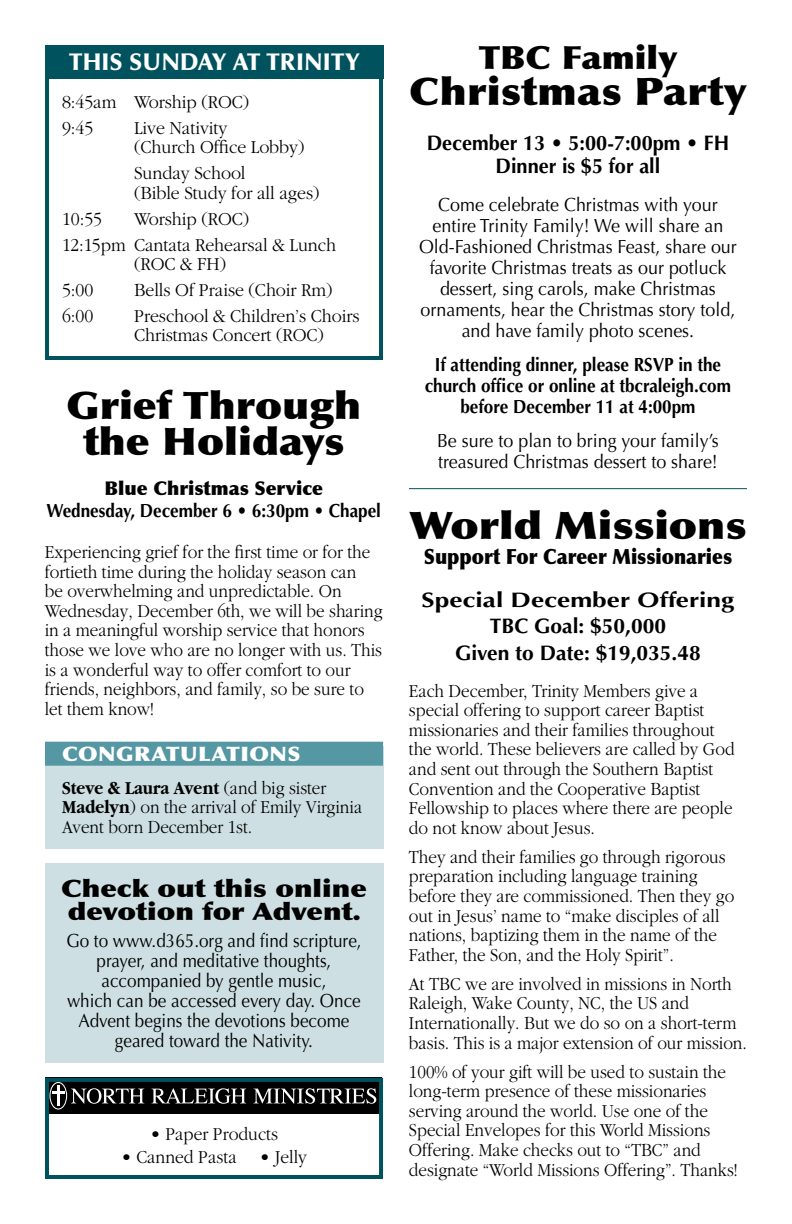
<style>
.page{position:relative;width:792px;height:1224px;background:#fff}
.page>*{position:absolute;margin:0;border:0;box-sizing:border-box;transform-origin:0 0}
.t1{font:900 38px/36px "Optima";color:#000;text-align:center;scale:1.1 1}
.t2{font:900 38px "Optima";color:#000;scale:1.15 1}
.t3{font:900 32px "Optima";color:#000;scale:1.1 1}
.t4{font:900 24px/23px "Optima";color:#000;scale:1.2 1}
.t5{font:900 24px "Optima";letter-spacing:.005em;color:#fff}
.t6{font:700 21px/26.4px "Optima";color:#000;text-align:center;scale:1.25 1}
.t7{font:700 21px/23px "Optima";color:#000;text-align:center;scale:.95 1}
.t8{font:900 21px "Optima";color:#000;scale:.9 1}
.t9{font:900 20px "Optima";letter-spacing:-.005em;color:#fff;scale:1.1 1}
.t10{font:300 19px/19.6px "Garamond";color:#000;scale:.9 1}
.t11{font:19px/21px "Optima";color:#000;text-align:center;scale:.94 1}
.t12{font:300 19px/19.2px "Garamond";color:#000;scale:.94 1}
.t13{font:19px/20px "Optima";color:#000;text-align:center;scale:.9 1}
.t14{font:700 19px/21px "Optima";color:#000;text-align:center;scale:.9 1}
.t15{font:300 19px "Garamond";color:#000;scale:.92 1}
.t16{font:900 19px "Optima";color:#000}
.s1{font-weight:700}
</style>
<div class="page">
<div style="left:45px;top:45px;width:338px;height:315px;border:4px solid #00535e"></div>
<div style="left:46px;top:45px;width:337px;height:33px;background:#00535e"></div>
<div style="left:45px;top:1078px;width:337px;height:36px;background:#000"></div>
<svg style="left:71px;top:1088px;width:73px;height:16px"></svg>
<svg style="left:152px;top:1088px;width:94px;height:16px"></svg>
<svg style="left:253px;top:1088px;width:123px;height:16px"></svg>
<div style="left:49px;top:1082px;width:18px;height:28px;border:1px solid #fff;border-radius:50%"></div>
<hr style="left:57px;top:1086px;width:3px;height:20px;background:#fff">
<svg style="left:52px;top:1091px;width:12px;height:3px"></svg>
<div style="left:45px;top:1078px;width:338px;height:101px;border:4px solid #00535e"></div>
<hr style="left:409px;top:488px;width:338px;height:1px;background:#00535e">
<div style="left:45px;top:746px;width:338px;height:102px;background:#cddfe2"></div>
<div style="left:45px;top:742px;width:338px;height:24px;background:#5597a2"></div>
<div style="left:45px;top:863px;width:338px;height:200px;background:#cddfe2"></div>
<p class="t5" style="left:69px;top:48px;width:292px">THIS SUNDAY AT TRINITY</p>
<p class="t12" style="left:62px;top:89px;width:201px;line-height:26.2px">8:45am Worship (ROC)<br>9:45</p>
<p class="t12" style="left:134px;top:119px;width:183px">Live Nativity<br>(Church Office Lobby)</p>
<p class="t12" style="left:134px;top:164px;width:199px">Sunday School<br>(Bible Study for all ages)</p>
<p class="t12" style="left:62px;top:206px;width:293px;line-height:26.2px;text-indent:72px">Worship (ROC)<br>12:15pm Cantata Rehearsal &amp; Lunch</p>
<p class="t12" style="left:134px;top:255px;width:99px">(ROC &amp; FH)</p>
<p class="t12" style="left:62px;top:281px;width:35px">5:00</p>
<p class="t12" style="left:134px;top:281px;width:212px">Bells Of Praise (Choir Rm)</p>
<p class="t12" style="left:62px;top:307px;width:35px">6:00</p>
<p class="t12" style="left:134px;top:307px;width:241px">Preschool &amp; Children’s Choirs<br>Christmas Concert (ROC)</p>
<p class="t12" style="left:62px;top:209px;width:44px">10:55</p>
<h1 class="t1" style="left:66px;top:388px;width:270px">Grief Through the Holidays</h1>
<p class="t16" style="left:104px;top:477px;width:220px">Blue Christmas Service</p>
<p class="t14" style="left:47px;top:500px;width:373px">Wednesday, December 6 • 6:30pm • Chapel</p>
<p class="t10" style="left:45px;top:542px;width:377px">Experiencing grief for the first time or for the fortieth time during the holiday season can<br>be overwhelming and unpredictable. On Wednesday, December 6th, we will be sharing in a meaningful worship service that honors those we love who are no longer with us. This is a wonderful way to offer comfort to our friends, neighbors, and family, so be sure to let them know!</p>
<p class="t9" style="left:62px;top:742px;width:32px">Congr</p>
<p class="t9" style="left:151px;top:742px;width:28px">atul</p>
<p class="t9" style="left:211px;top:742px;width:51px">ations</p>
<p class="t10" style="left:62px;top:778px;width:335px"><span class="s1">Steve &amp; Laura Avent</span> (and big sister<br><span class="s1">Madelyn</span>) on the arrival of Emily Virginia<br>Avent born December 1st.</p>
<p class="t4" style="left:61px;top:877px;width:257px">Check out this online devotion for Advent.</p>
<p class="t13" style="left:66px;top:931px;width:330px">Go to www.d365.org and find scripture, prayer, and meditative thoughts, accompanied by gentle music,<br>which can be accessed every day. Once Advent begins the devotions become geared toward the Nativity.</p>
<p class="t15" style="left:150px;top:1124px;width:141px">• Paper Products</p>
<p class="t15" style="left:121px;top:1146px;width:204px">• Canned Pasta • Jelly</p>
<h2 class="t3" style="left:479px;top:39px;width:182px">TBC Family</h2>
<h1 class="t1" style="left:409px;top:74px;width:308px">Christmas Party</h1>
<p class="t7" style="left:427px;top:132px;width:320px">December 13 • 5:00-7:00pm • FH<br>Dinner is $5 for all</p>
<p class="t11" style="left:419px;top:195px;width:340px">Come celebrate Christmas with your entire Trinity Family! We will share an Old-Fashioned Christmas Feast, share our favorite Christmas treats as our potluck dessert, sing carols, make Christmas ornaments, hear the Christmas story told, and have family photo scenes.</p>
<p class="t14" style="left:425px;top:354px;width:342px">If attending dinner, please RSVP in the church office or online at tbcraleigh.com before December 11 at 4:00pm</p>
<p class="t11" style="left:437px;top:430px;width:301px;text-align:left">Be sure to plan to bring your family’s treasured Christmas dessert to share!</p>
<h1 class="t2" style="left:409px;top:502px;width:295px">World Missions</h1>
<p class="t8" style="left:424px;top:543px;width:344px">Support For Career Missionaries</p>
<p class="t6" style="left:422px;top:587px;width:252px">Special December Offering<br>TBC Goal: $50,000<br>Given to Date: $19,035.48</p>
<p class="t10" style="left:409px;top:681px;width:363px">Each December, Trinity Members give a special offering to support career Baptist missionaries and their families throughout the world. These believers are called by God and sent out through the Southern Baptist Convention and the Cooperative Baptist Fellowship to places where there are people do not know about Jesus.</p>
<p class="t10" style="left:409px;top:847px;width:363px">They and their families go through rigorous preparation including language training before they are commissioned. Then they go out in Jesus’ name to “make disciples of all nations, baptizing them in the name of the Father, the Son, and the Holy Spirit”.</p>
<p class="t10" style="left:409px;top:974px;width:377px">At TBC we are involved in missions in North Raleigh, Wake County, NC, the US and Internationally. But we do so on a short-term basis. This is a major extension of our mission.</p>
<p class="t10" style="left:409px;top:1062px;width:367px">100% of your gift will be used to sustain the long-term presence of these missionaries serving around the world. Use one of the Special Envelopes for this World Missions Offering. Make checks out to “TBC” and designate “World Missions Offering”. Thanks!</p>
</div>
